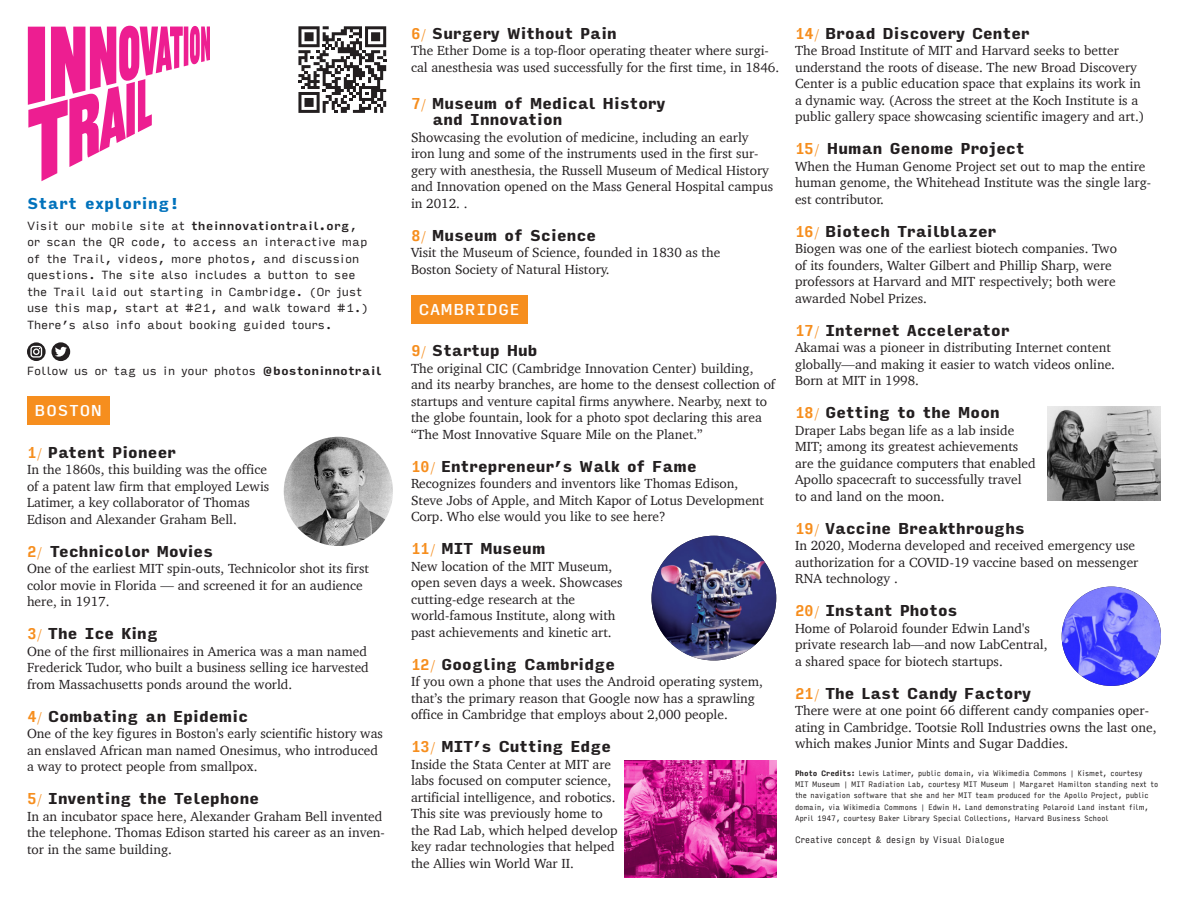
<style>
.page{position:relative;width:1188px;height:918px;background:#fff}
.page>*{position:absolute;margin:0;border:0;box-sizing:border-box;transform-origin:0 0}
.input_sans_narrow{font:900 15px/16.5px "Input Sans Narrow";letter-spacing:-.03em;color:#231f20}
.charter_body_text{font:900 15px "Input Sans Narrow";letter-spacing:-.03em;color:#231f20}
.t1{font:900 15px "Input Sans Narrow";color:#0072bc}
.charter_body_text-2{font:500 15px "Input Sans Narrow";letter-spacing:.025em;color:#fff}
.charter_body_text-3{font:13.5px/16.5px "Charter";color:#231f20}
.t2{font:11.25px/16.5px "Input Sans";color:#231f20}
.charter_body_text-4{font:9px "Input Sans Condensed";color:#231f20}
.charter_body_text-5{font:7.5px/11.2px "Input Sans Condensed";color:#231f20}
.s1{font-weight:500}
.s2{font-weight:700}
.s3{font-family:"Input Sans Compressed";font-weight:700;color:#f68e1e}
.s4{font-family:"Input Sans Compressed";font-weight:200;font-size:13.5px;color:#f68e1e}
</style>
<div class="page">
<div style="left:27px;top:396px;width:83px;height:29px;background:#f68e1e"></div>
<img style="left:624px;top:760px;width:153px;height:118px">
<img style="left:284px;top:437px;width:109px;height:109px;border-radius:55px">
<img style="left:1047px;top:407px;width:114px;height:94px">
<img style="left:652px;top:536px;width:124px;height:124px;border-radius:62px">
<svg style="left:298px;top:26px;width:88px;height:87px"></svg>
<svg style="left:28px;top:26px;width:182px;height:155px"></svg>
<img style="left:1062px;top:587px;width:99px;height:99px;border-radius:50px">
<svg style="left:27px;top:342px;width:43px;height:19px"></svg>
<div style="left:411px;top:295px;width:116px;height:28px;background:#f68e1e"></div>
<p class="t1" style="left:27px;top:190px;width:154px">Start exploring!</p>
<p class="t2" style="left:27px;top:217px;width:343px">Visit our mobile site at <span class="s1">theinnovationtrail.org</span>, or scan the QR code, to access an interactive map of the Trail, videos, more photos, and discussion questions. The site also includes a button to see the Trail laid out starting in Cambridge. (Or just use this map, start at #21, and walk toward #1.)<br>There’s also info about booking guided tours.</p>
<p class="t2" style="left:27px;top:362px;width:356px">Follow us or tag us in your photos <span class="s2">@bostoninnotrail</span></p>
<p class="charter_body_text-2" style="left:35px;top:397px;width:69px">BOSTON</p>
<p class="input_sans_narrow" style="left:27px;top:443px;width:151px"><span class="s3">1</span><span class="s4">/</span> Patent Pioneer</p>
<p class="charter_body_text-3" style="left:27px;top:461px;width:244px">In the 1860s, this building was the office of a patent law firm that employed Lewis Latimer, a key collaborator of Thomas Edison and Alexander Graham Bell.</p>
<p class="input_sans_narrow" style="left:27px;top:542px;width:188px"><span class="s3">2</span><span class="s4">/</span> Technicolor Movies</p>
<p class="charter_body_text-3" style="left:27px;top:560px;width:344px">One of the earliest MIT spin-outs, Technicolor shot its first color movie in Florida — and screened it for an audience here, in 1917.</p>
<p class="input_sans_narrow" style="left:27px;top:624px;width:133px"><span class="s3">3</span><span class="s4">/</span> The Ice King</p>
<p class="charter_body_text-3" style="left:27px;top:643px;width:343px">One of the first millionaires in America was a man named<br>Frederick Tudor, who built a business selling ice harvested from Massachusetts ponds around the world.</p>
<p class="input_sans_narrow" style="left:27px;top:707px;width:223px"><span class="s3">4</span><span class="s4">/</span> Combating an Epidemic</p>
<p class="charter_body_text-3" style="left:27px;top:725px;width:357px">One of the key figures in Boston's early scientific history was an enslaved African man named Onesimus, who introduced a way to protect people from smallpox.</p>
<p class="input_sans_narrow" style="left:27px;top:789px;width:234px"><span class="s3">5</span><span class="s4">/</span> Inventing the Telephone</p>
<p class="charter_body_text-3" style="left:27px;top:808px;width:359px">In an incubator space here, Alexander Graham Bell invented the telephone. Thomas Edison started his career as an inven&shy;tor in the same building.</p>
<p class="input_sans_narrow" style="left:411px;top:24px;width:208px"><span class="s3">6</span><span class="s4">/</span> Surgery Without Pain</p>
<p class="charter_body_text-3" style="left:411px;top:42px;width:370px">The Ether Dome is a top-floor operating theater where surgi&shy;cal anesthesia was used successfully for the first time, in 1846.</p>
<p class="input_sans_narrow" style="left:432px;top:94px;width:235px;text-indent:-21px"><span class="s3">7</span><span class="s4">/</span> Museum of Medical History and Innovation</p>
<p class="charter_body_text-3" style="left:411px;top:129px;width:364px">Showcasing the evolution of medicine, including an early iron lung and some of the instruments used in the first sur&shy;gery with anesthesia, the Russell Museum of Medical History and Innovation opened on the Mass General Hospital campus in 2012. .</p>
<p class="charter_body_text" style="left:411px;top:222px;width:187px"><span class="s3">8</span><span class="s4">/</span> Museum of Science</p>
<p class="charter_body_text-3" style="left:411px;top:244px;width:311px">Visit the Museum of Science, founded in 1830 as the<br>Boston Society of Natural History.</p>
<p class="charter_body_text-2" style="left:419px;top:296px;width:103px">CAMBRIDGE</p>
<p class="input_sans_narrow" style="left:411px;top:342px;width:128px"><span class="s3">9</span><span class="s4">/</span> Startup Hub</p>
<p class="charter_body_text-3" style="left:411px;top:360px;width:366px">The original CIC (Cambridge Innovation Center) building, and its nearby branches, are home to the densest collection of startups and venture capital firms anywhere. Nearby, next to the globe fountain, look for a photo spot declaring this area “The Most Innovative Square Mile on the Planet.”</p>
<p class="input_sans_narrow" style="left:411px;top:457px;width:287px"><span class="s3">10</span><span class="s4">/</span> Entrepreneur’s Walk of Fame</p>
<p class="charter_body_text-3" style="left:411px;top:475px;width:355px">Recognizes founders and inventors like Thomas Edison,<br>Steve Jobs of Apple, and Mitch Kapor of Lotus Development<br>Corp. Who else would you like to see here?</p>
<p class="input_sans_narrow" style="left:411px;top:540px;width:136px"><span class="s3">11</span><span class="s4">/</span> MIT Museum</p>
<p class="charter_body_text-3" style="left:411px;top:558px;width:213px">New location of the MIT Museum, open seven days a week. Showcases cutting-edge research at the world-famous Institute, along with past achievements and kinetic art.</p>
<p class="input_sans_narrow" style="left:411px;top:655px;width:206px"><span class="s3">12</span><span class="s4">/</span> Googling Cambridge</p>
<p class="charter_body_text-3" style="left:411px;top:673px;width:353px">If you own a phone that uses the Android operating system, that’s the primary reason that Google now has a sprawling office in Cambridge that employs about 2,000 people.</p>
<p class="input_sans_narrow" style="left:411px;top:738px;width:202px"><span class="s3">13</span><span class="s4">/</span> MIT’s Cutting Edge</p>
<p class="charter_body_text-3" style="left:411px;top:756px;width:208px">Inside the Stata Center at MIT are labs focused on computer science, artificial intelligence, and robotics.<br>This site was previously home to the Rad Lab, which helped develop key radar technologies that helped the Allies win World War II.</p>
<p class="input_sans_narrow" style="left:795px;top:24px;width:236px"><span class="s3">14</span><span class="s4">/</span> Broad Discovery Center</p>
<p class="charter_body_text-3" style="left:795px;top:42px;width:351px">The Broad Institute of MIT and Harvard seeks to better understand the roots of disease. The new Broad Discovery Center is a public education space that explains its work in a dynamic way. (Across the street at the Koch Institute is a public gallery space showcasing scientific imagery and art.)</p>
<p class="charter_body_text" style="left:795px;top:135px;width:231px"><span class="s3">15</span><span class="s4">/</span> Human Genome Project</p>
<p class="charter_body_text-3" style="left:795px;top:158px;width:358px">When the Human Genome Project set out to map the entire human genome, the Whitehead Institute was the single larg&shy;est contributor.</p>
<p class="input_sans_narrow" style="left:795px;top:222px;width:203px"><span class="s3">16</span><span class="s4">/</span> Biotech Trailblazer</p>
<p class="charter_body_text-3" style="left:795px;top:240px;width:323px">Biogen was one of the earliest biotech companies. Two of its founders, Walter Gilbert and Phillip Sharp, were professors at Harvard and MIT respectively; both were awarded Nobel Prizes.</p>
<p class="input_sans_narrow" style="left:795px;top:321px;width:216px"><span class="s3">17</span><span class="s4">/</span> Internet Accelerator</p>
<p class="charter_body_text-3" style="left:795px;top:339px;width:322px">Akamai was a pioneer in distributing Internet content globally—and making it easier to watch videos online.<br>Born at MIT in 1998.</p>
<p class="input_sans_narrow" style="left:795px;top:403px;width:207px"><span class="s3">18</span><span class="s4">/</span> Getting to the Moon</p>
<p class="charter_body_text-3" style="left:795px;top:422px;width:242px">Draper Labs began life as a lab inside MIT; among its greatest achievements are the guidance computers that enabled Apollo spacecraft to successfully travel to and land on the moon.</p>
<p class="input_sans_narrow" style="left:795px;top:519px;width:232px"><span class="s3">19</span><span class="s4">/</span> Vaccine Breakthroughs</p>
<p class="charter_body_text-3" style="left:795px;top:537px;width:345px">In 2020, Moderna developed and received emergency use authorization for a COVID-19 vaccine based on messenger<br>RNA technology .</p>
<p class="input_sans_narrow" style="left:795px;top:601px;width:164px"><span class="s3">20</span><span class="s4">/</span> Instant Photos</p>
<p class="charter_body_text-3" style="left:795px;top:620px;width:254px">Home of Polaroid founder Edwin Land's private research lab—and now LabCentral, a shared space for biotech startups.</p>
<p class="input_sans_narrow" style="left:795px;top:684px;width:238px"><span class="s3">21</span><span class="s4">/</span> The Last Candy Factory</p>
<p class="charter_body_text-3" style="left:795px;top:702px;width:363px">There were at one point 66 different candy companies oper&shy;ating in Cambridge. Tootsie Roll Industries owns the last one, which makes Junior Mints and Sugar Daddies.</p>
<p class="charter_body_text-5" style="left:795px;top:767px;width:365px"><span class="s2">Photo Credits:</span> Lewis Latimer, public domain, via Wikimedia Commons | Kismet, courtesy<br>MIT Museum | MIT Radiation Lab, courtesy MIT Museum | Margaret Hamilton standing next to the navigation software that she and her MIT team produced for the Apollo Project, public domain, via Wikimedia Commons | Edwin H. Land demonstrating Polaroid Land instant film, April 1947, courtesy Baker Library Special Collections, Harvard Business School</p>
<p class="charter_body_text-4" style="left:795px;top:832px;width:211px">Creative concept &amp; design by Visual Dialogue</p>
</div>
